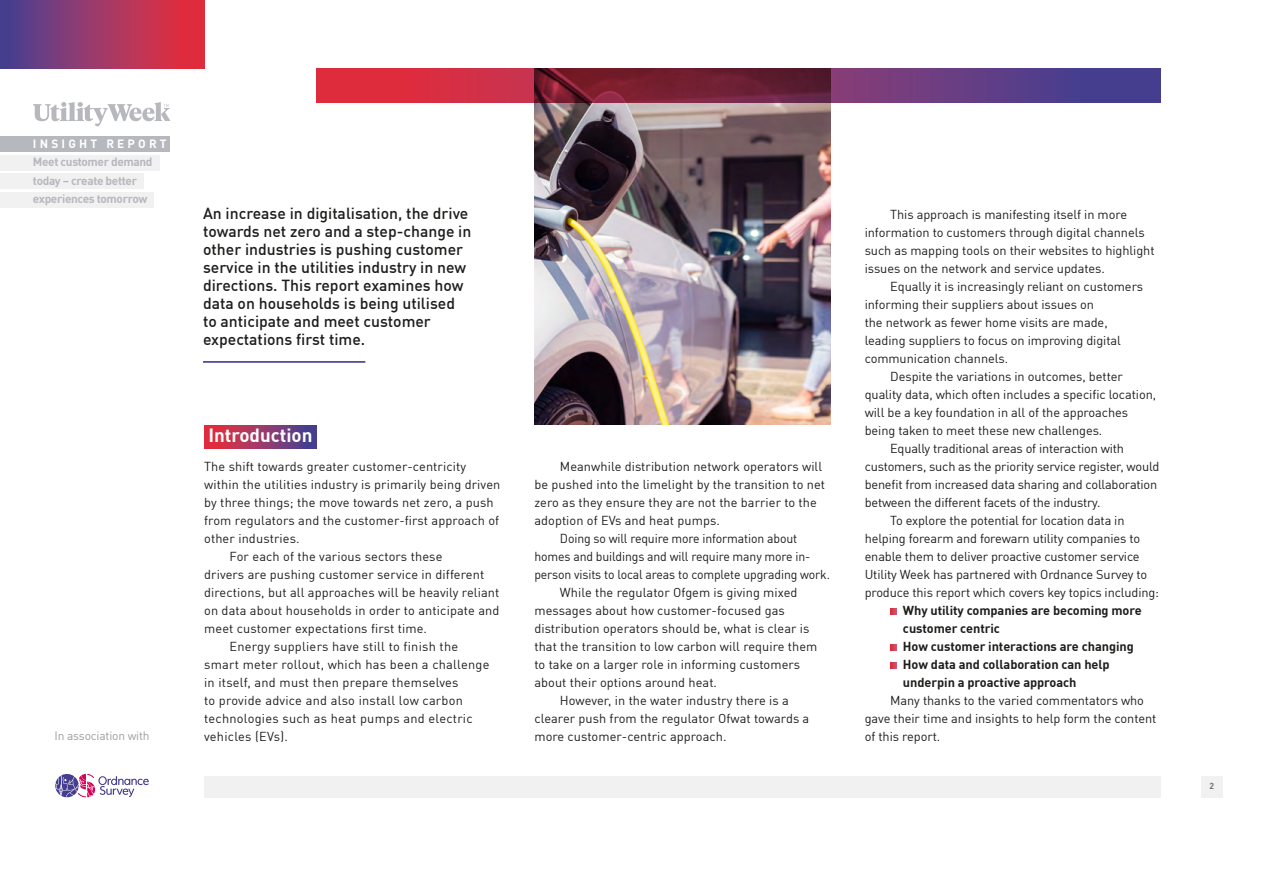
<style>
.page{position:relative;width:1263px;height:893px;background:#fff}
.page>*{position:absolute;margin:0;border:0;box-sizing:border-box;transform-origin:0 0}
.t1{font:700 18.75px "DIN Offc";color:#fff}
.t2{font:500 15.75px/18px "DIN Offc";color:#1d1d1b}
.t3{font:12.75px/18px "DIN Offc";letter-spacing:-.005em;color:#1d1d1b}
.t4{font:12.75px "DIN Offc";letter-spacing:.02em;color:#1d1d1b}
.t5{font:700 12.75px/18px "DIN Offc";letter-spacing:-.005em;color:#1d1d1b}
.t6{font:12.75px "DIN Offc";letter-spacing:-.005em;color:#1d1d1b;scale:.96 1}
.t7{font:12px "DIN Offc";letter-spacing:-.015em;color:#9d9d9c}
.t8{font:700 11.85px/18.6px "DIN Offc";letter-spacing:-.03em;color:#b7b8bd}
.t9{font:700 11.85px "DIN Offc";letter-spacing:.27em;color:#fff}
.t10{font:700 8.7px "DIN Offc";color:#6f6f76}
</style>
<div class="page">
<div style="left:204px;top:776px;width:957px;height:21px;background:#f1f1f2"></div>
<svg style="left:55px;top:773px;width:94px;height:24px"></svg>
<img style="left:534px;top:102px;width:297px;height:322px">
<div style="left:204px;top:425px;width:113px;height:23px;background:linear-gradient(to right,#f32e38,#3f4399)"></div>
<hr style="left:203px;top:361px;width:162px;height:2px;background:#453d8f">
<svg style="left:317px;top:68px;width:844px;height:34px;background:#832e56"></svg>
<svg style="left:890px;top:608px;width:6px;height:7px"></svg>
<svg style="left:890px;top:644px;width:6px;height:7px"></svg>
<svg style="left:890px;top:662px;width:6px;height:7px"></svg>
<div style="left:0;top:0;width:204px;height:68px;background:linear-gradient(to right,#484395,#f12d38)"></div>
<svg style="left:33px;top:102px;width:137px;height:24px"></svg>
<div style="left:0;top:136px;width:170px;height:16px;background:#b7b8bd"></div>
<div style="left:0;top:155px;width:159px;height:15px;background:#f1f1f2"></div>
<div style="left:0;top:173px;width:144px;height:16px;background:#f1f1f2"></div>
<div style="left:0;top:192px;width:154px;height:16px;background:#f1f1f2"></div>
<div style="left:1201px;top:776px;width:21px;height:21px;background:#f1f1f2"></div>
<p class="t9" style="left:33px;top:136px;width:135px">INSIGHT REPORT</p>
<p class="t8" style="left:33px;top:152px;width:121px">Meet customer demand today – create better experiences tomorrow</p>
<p class="t7" style="left:54px;top:728px;width:97px">In association with</p>
<p class="t2" style="left:203px;top:203px;width:270px">An increase in digitalisation, the drive towards net zero and a step-change in other industries is pushing customer service in the utilities industry in new directions. This report examines how data on households is being utilised to anticipate and meet customer expectations first time.</p>
<p class="t3" style="left:865px;top:205px;width:291px;text-indent:26px">This approach is manifesting itself in more information to customers through digital channels such as mapping tools on their websites to highlight issues on the network and service updates.</p>
<p class="t3" style="left:890px;top:277px;width:254px">Equally it is increasingly reliant on customers</p>
<p class="t3" style="left:865px;top:295px;width:231px">informing their suppliers about issues on</p>
<p class="t3" style="left:865px;top:313px;width:245px">the network as fewer home visits are made,</p>
<p class="t3" style="left:865px;top:331px;width:258px">leading suppliers to focus on improving digital</p>
<p class="t3" style="left:865px;top:349px;width:145px">communication channels.</p>
<p class="t3" style="left:890px;top:367px;width:234px">Despite the variations in outcomes, better</p>
<p class="t3" style="left:865px;top:385px;width:293px">quality data, which often includes a specific location,</p>
<p class="t3" style="left:865px;top:403px;width:265px">will be a key foundation in all of the approaches</p>
<p class="t3" style="left:865px;top:421px;width:239px">being taken to meet these new challenges.</p>
<p class="t3" style="left:890px;top:439px;width:235px">Equally traditional areas of interaction with</p>
<p class="t3" style="left:865px;top:457px;width:296px">customers, such as the priority service register, would</p>
<p class="t3" style="left:865px;top:475px;width:294px">benefit from increased data sharing and collaboration</p>
<p class="t3" style="left:865px;top:493px;width:237px">between the different facets of the industry.</p>
<p class="t3" style="left:890px;top:511px;width:236px">To explore the potential for location data in</p>
<p class="t3" style="left:865px;top:529px;width:277px">helping forearm and forewarn utility companies to</p>
<p class="t3" style="left:865px;top:547px;width:277px">enable them to deliver proactive customer service</p>
<p class="t3" style="left:865px;top:565px;width:284px">Utility Week has partnered with Ordnance Survey to</p>
<p class="t3" style="left:865px;top:583px;width:296px">produce this report which covers key topics including:</p>
<p class="t5" style="left:903px;top:601px;width:240px">Why utility companies are becoming more customer centric<br>How customer interactions are changing<br>How data and collaboration can help underpin a proactive approach</p>
<p class="t3" style="left:865px;top:691px;width:293px;text-indent:26px">Many thanks to the varied commentators who gave their time and insights to help form the content of this report.</p>
<h1 class="t1" style="left:208px;top:423px;width:106px">Introduction</h1>
<p class="t3" style="left:204px;top:457px;width:264px">The shift towards greater customer-centricity</p>
<p class="t3" style="left:204px;top:475px;width:298px">within the utilities industry is primarily being driven</p>
<p class="t3" style="left:204px;top:493px;width:291px">by three things; the move towards net zero, a push</p>
<p class="t3" style="left:204px;top:511px;width:297px">from regulators and the customer-first approach of</p>
<p class="t3" style="left:204px;top:529px;width:97px">other industries.</p>
<p class="t3" style="left:230px;top:547px;width:214px">For each of the various sectors these</p>
<p class="t3" style="left:204px;top:565px;width:282px">drivers are pushing customer service in different</p>
<p class="t3" style="left:204px;top:583px;width:297px">directions, but all approaches will be heavily reliant</p>
<p class="t3" style="left:204px;top:601px;width:297px">on data about households in order to anticipate and</p>
<p class="t3" style="left:204px;top:619px;width:224px">meet customer expectations first time.</p>
<p class="t4" style="left:230px;top:638px;width:230px">Energy suppliers have still to finish the</p>
<p class="t4" style="left:204px;top:656px;width:287px">smart meter rollout, which has been a challenge</p>
<p class="t4" style="left:204px;top:674px;width:256px">in itself, and must then prepare themselves</p>
<p class="t4" style="left:204px;top:692px;width:260px">to provide advice and also install low carbon</p>
<p class="t4" style="left:204px;top:710px;width:270px">technologies such as heat pumps and electric</p>
<p class="t4" style="left:204px;top:728px;width:85px">vehicles (EVs).</p>
<p class="t3" style="left:560px;top:457px;width:264px">Meanwhile distribution network operators will</p>
<p class="t3" style="left:534px;top:475px;width:292px">be pushed into the limelight by the transition to net</p>
<p class="t3" style="left:534px;top:493px;width:284px">zero as they ensure they are not the barrier to the</p>
<p class="t3" style="left:534px;top:511px;width:187px">adoption of EVs and heat pumps.</p>
<p class="t6" style="left:560px;top:530px;width:249px">Doing so will require more information about</p>
<p class="t6" style="left:534px;top:548px;width:289px">homes and buildings and will require many more in-</p>
<p class="t6" style="left:534px;top:566px;width:309px">person visits to local areas to complete upgrading work.</p>
<p class="t3" style="left:560px;top:583px;width:239px">While the regulator Ofgem is giving mixed</p>
<p class="t3" style="left:534px;top:601px;width:252px">messages about how customer-focused gas</p>
<p class="t3" style="left:534px;top:619px;width:277px">distribution operators should be, what is clear is</p>
<p class="t3" style="left:534px;top:637px;width:284px">that the transition to low carbon will require them</p>
<p class="t3" style="left:534px;top:655px;width:267px">to take on a larger role in informing customers</p>
<p class="t3" style="left:534px;top:673px;width:184px">about their options around heat.</p>
<p class="t3" style="left:560px;top:691px;width:230px">However, in the water industry there is a</p>
<p class="t3" style="left:534px;top:709px;width:276px">clearer push from the regulator Ofwat towards a</p>
<p class="t3" style="left:534px;top:727px;width:194px">more customer-centric approach.</p>
<p class="t10" style="left:1209px;top:780px;width:6px">2</p>
</div>
